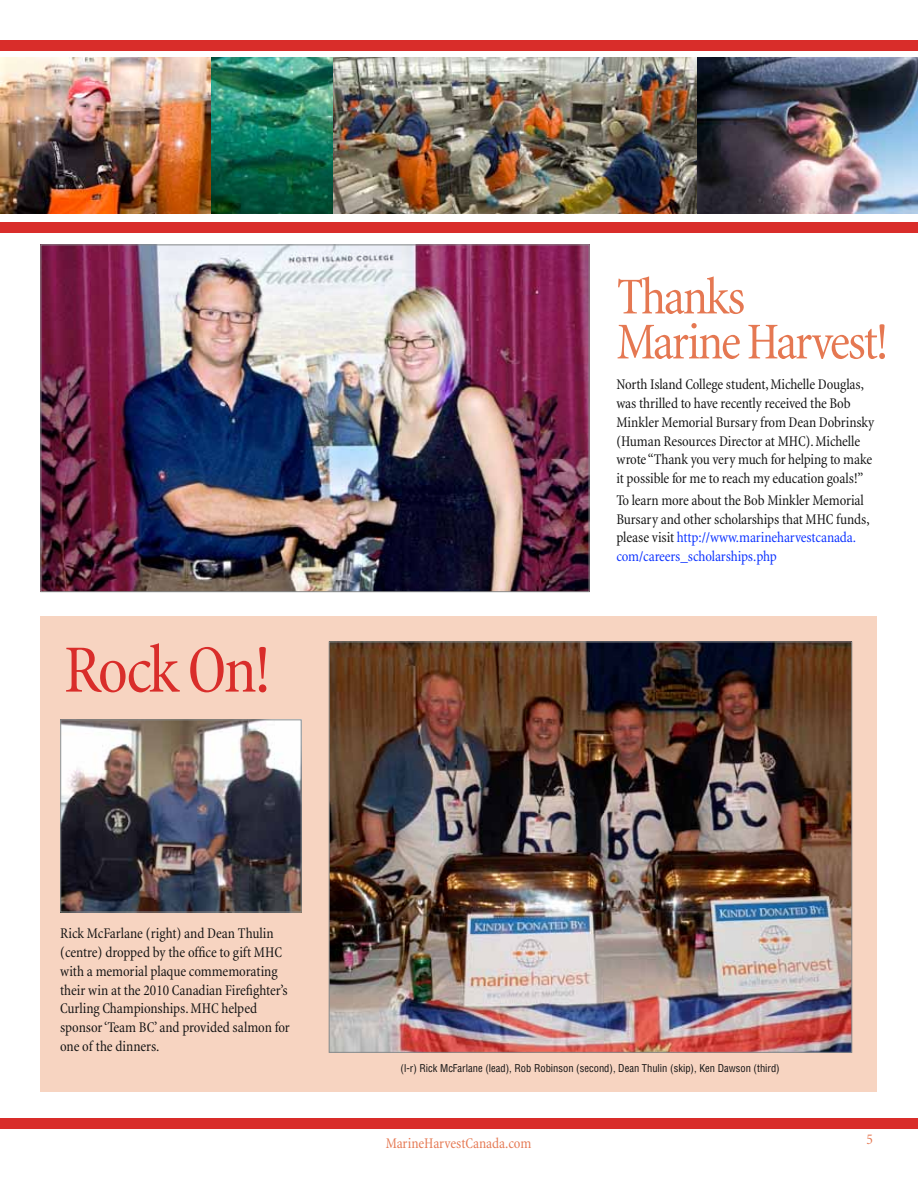
<style>
.page{position:relative;width:918px;height:1188px;background:#fff}
.page>*{position:absolute;margin:0;border:0;box-sizing:border-box;transform-origin:0 0}
.t1{font:condensed 68.7px "Minion";letter-spacing:-.04em;color:#d92d2a}
.t2{font:condensed 52.5px/45px "Minion";letter-spacing:-.045em;color:#e57852}
.t3{font:condensed 15px/18.8px "Minion";letter-spacing:-.01em;color:#121212}
.t4{font:condensed 15px "Minion";letter-spacing:-.005em;color:#e57852}
.t5{font:condensed 10.5px "Helvetica";color:#121212}
.s1{color:#0a31ff}
</style>
<div class="page">
<div style="left:40px;top:616px;width:838px;height:475px;background:#f7d4c1"></div>
<img style="left:697px;top:58px;width:221px;height:156px">
<div style="left:0;top:222px;width:918px;height:10px;background:#d92d2a"></div>
<div style="left:0;top:40px;width:918px;height:11px;background:#d92d2a"></div>
<img style="left:211px;top:58px;width:122px;height:156px">
<div style="left:0;top:1119px;width:918px;height:10px;background:#d92d2a"></div>
<img style="left:333px;top:58px;width:364px;height:156px">
<img style="left:0;top:58px;width:211px;height:156px">
<img style="left:42px;top:246px;width:546px;height:344px">
<img style="left:62px;top:721px;width:238px;height:189px">
<div style="left:60px;top:719px;width:242px;height:193px;border:1px solid #888a8a"></div>
<img style="left:331px;top:644px;width:519px;height:407px">
<h1 class="t1" style="left:64px;top:634px;width:208px">Rock On!</h1>
<p class="t3" style="left:60px;top:925px;width:231px">Rick McFarlane (right) and Dean Thulin (centre) dropped by the office to gift MHC with a memorial plaque commemorating their win at the 2010 Canadian Firefighter’s Curling Championships. MHC helped sponsor ‘Team BC’ and provided salmon for one of the dinners.</p>
<h2 class="t2" style="left:616px;top:276px;width:273px">Thanks<br>Marine Harvest!</h2>
<p class="t3" style="left:617px;top:376px;width:259px">North Island College student, Michelle Douglas, was thrilled to have recently received the Bob Minkler Memorial Bursary from Dean Dobrinsky (Human Resources Director at MHC). Michelle wrote “Thank you very much for helping to make it possible for me to reach my education goals!”</p>
<p class="t3" style="left:617px;top:491px;width:255px">To learn more about the Bob Minkler Memorial Bursary and other scholarships that MHC funds, please visit <span class="s1">http://www.marineharvestcanada. com/careers_scholarships.php</span></p>
<p class="t5" style="left:401px;top:1062px;width:381px">(l-r) Rick McFarlane (lead), Rob Robinson (second), Dean Thulin (skip), Ken Dawson (third)</p>
<p class="t4" style="left:386px;top:1136px;width:147px">MarineHarvestCanada.com</p>
<p class="t4" style="left:867px;top:1131px;width:8px">5</p>
</div>
